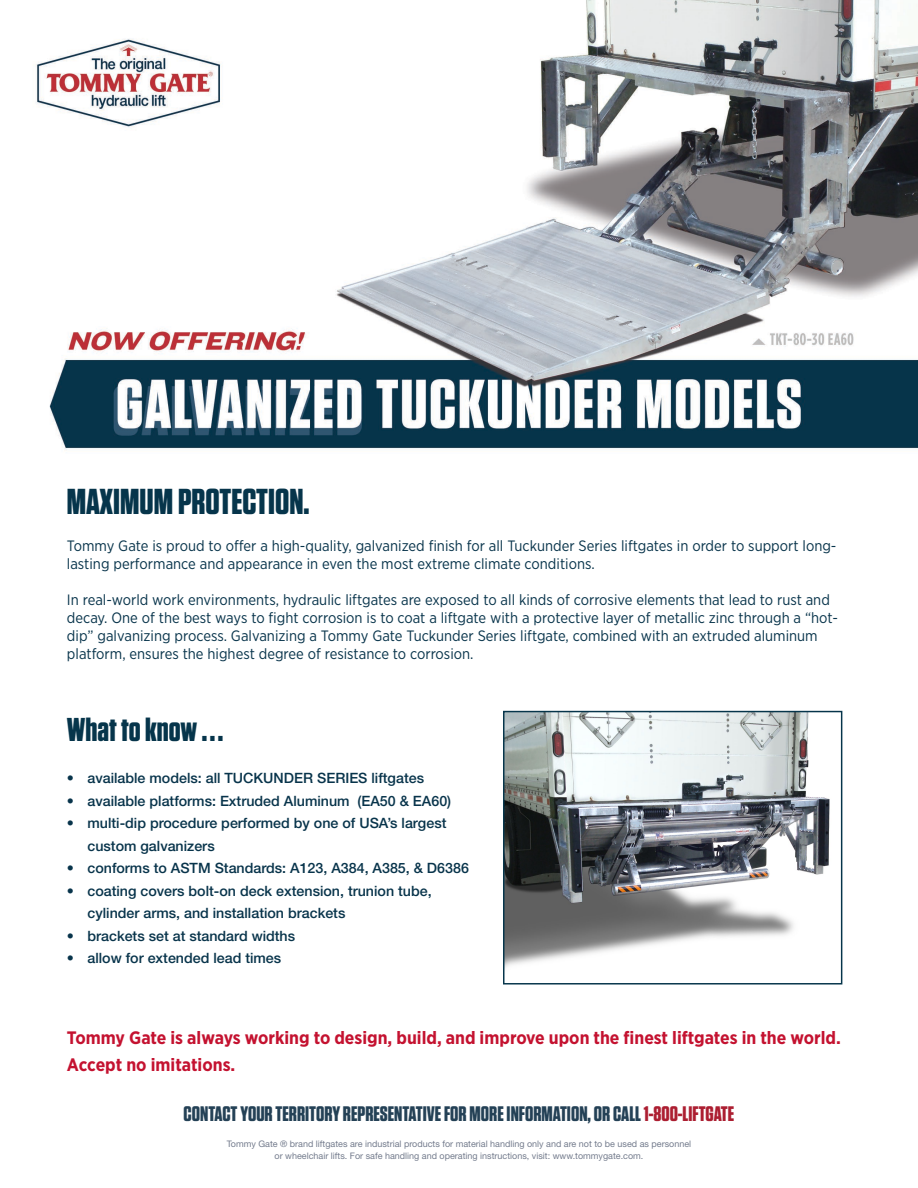
<style>
.page{position:relative;width:918px;height:1188px;background:#fff}
.page>*{position:absolute;margin:0;border:0;box-sizing:border-box;transform-origin:0 0}
.t1{font:700 36px "Tungsten";color:#06354b}
.t2{font:700 33px "Tungsten";color:#06354b}
.t3{font:700 21px "Tungsten";color:#244156}
.t4{font:700 18px/27px "Gotham Narrow";color:#c41230}
.t5{font:15px/18px "Gotham Narrow";color:#08344b}
.t6{font:500 14.25px/22.5px "Helvetica Neue LT Std";color:#08344b}
.t7{font:9px/12px "Helvetica Neue LT Std";color:#747c8d;text-align:center}
.s1{color:#ac1e31}
</style>
<div class="page">
<img style="left:35px;top:0;width:883px;height:985px">
<img style="left:505px;top:713px;width:335px;height:270px">
<div style="left:503px;top:711px;width:339px;height:274px;border:1px solid #06354b"></div>
<h1 class="t1" style="left:67px;top:482px;width:244px">MAXIMUM PROTECTION.</h1>
<p class="t5" style="left:67px;top:536px;width:771px">Tommy Gate is proud to offer a high-quality, galvanized finish for all Tuckunder Series liftgates in order to support long&shy;lasting performance and appearance in even the most extreme climate conditions.</p>
<p class="t5" style="left:67px;top:590px;width:773px">In real-world work environments, hydraulic liftgates are exposed to all kinds of corrosive elements that lead to rust and decay. One of the best ways to fight corrosion is to coat a liftgate with a protective layer of metallic zinc through a “hot&shy;dip” galvanizing process. Galvanizing a Tommy Gate Tuckunder Series liftgate, combined with an extruded aluminum platform, ensures the highest degree of resistance to corrosion.</p>
<h2 class="t2" style="left:67px;top:712px;width:158px">What to know ...</h2>
<p class="t6" style="left:67px;top:767px;width:9px;text-align:justify">• • •</p>
<p class="t6" style="left:67px;top:857px;width:9px">• •</p>
<p class="t6" style="left:67px;top:924px;width:9px">• •</p>
<p class="t6" style="left:87px;top:767px;width:383px">available models: all TUCKUNDER SERIES liftgates available platforms: Extruded Aluminum (EA50 &amp; EA60) multi-dip procedure performed by one of USA’s largest custom galvanizers<br>conforms to ASTM Standards: A123, A384, A385, &amp; D6386 coating covers bolt-on deck extension, trunion tube, cylinder arms, and installation brackets<br>brackets set at standard widths<br>allow for extended lead times</p>
<p class="t4" style="left:67px;top:1025px;width:775px">Tommy Gate is always working to design, build, and improve upon the finest liftgates in the world.<br>Accept no imitations.</p>
<h3 class="t3" style="left:184px;top:1102px;width:552px">CONTACT YOUR TERRITORY REPRESENTATIVE FOR MORE INFORMATION, OR CALL <span class="s1">1-800-LIFTGATE</span></h3>
<p class="t7" style="left:227px;top:1137px;width:466px">Tommy Gate ® brand liftgates are industrial products for material handling only and are not to be used as personnel or wheelchair lifts. For safe handling and operating instructions, visit: www.tommygate.com.</p>
</div>
